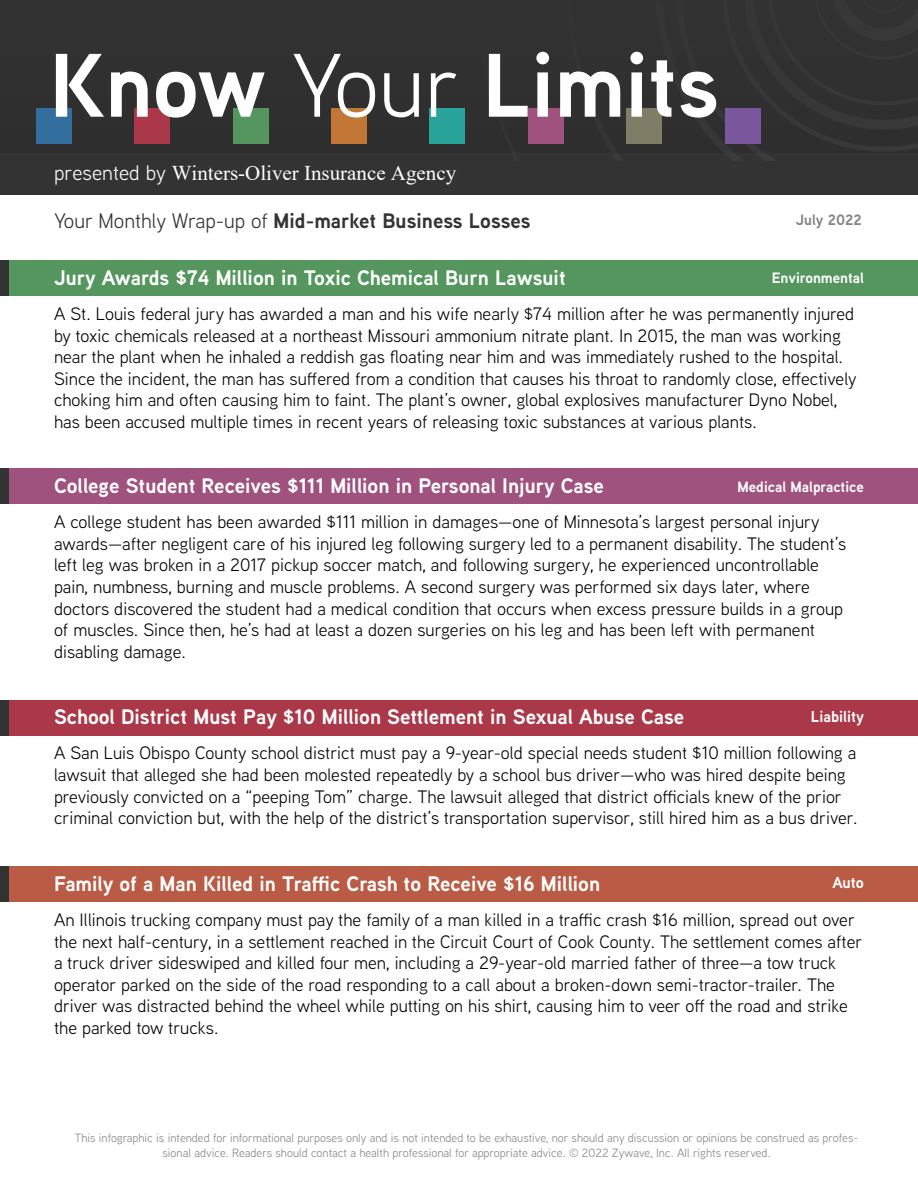
<style>
.page{position:relative;width:918px;height:1188px;background:#fff}
.page>*{position:absolute;margin:0;border:0;box-sizing:border-box;transform-origin:0 0}
.t1{font:700 90px "Aaux Next";color:#fff}
.t2{font:700 21px "Aaux Next";color:#fff}
.t3{font:700 21px "Aaux Next";color:#333}
.t4{font:21px "Times New Roman";color:#fff}
.t5{font:18px/21.6px "Aaux Next";color:#000}
.t6{font:700 15.75px "Aaux Next";color:#fff}
.t7{font:700 15px "Aaux Next";color:#fff}
.t8{font:700 15px "Aaux Next";color:#858585}
.t9{font:12px/14.4px "Aaux Next";color:#858585;text-align:center}
.s1{font-weight:400}
.s2{font-family:"Aaux Next"}
</style>
<div class="page">
<div style="left:0;top:700px;width:918px;height:36px;background:#ab3849"></div>
<div style="left:0;top:700px;width:9px;height:36px;background:#333"></div>
<div style="left:0;top:866px;width:918px;height:36px;background:#ba5c45"></div>
<div style="left:0;top:866px;width:9px;height:36px;background:#333"></div>
<div style="left:0;top:260px;width:918px;height:36px;background:#54965e"></div>
<div style="left:0;top:260px;width:9px;height:36px;background:#333"></div>
<div style="left:0;top:469px;width:918px;height:35px;background:#9e527d"></div>
<div style="left:0;top:469px;width:9px;height:35px;background:#333"></div>
<div style="left:0;top:0;width:918px;height:194px;background:#333"></div>
<div style="left:36px;top:108px;width:36px;height:36px;background:#326f9e"></div>
<div style="left:134px;top:108px;width:36px;height:36px;background:#ab3849"></div>
<div style="left:233px;top:108px;width:36px;height:36px;background:#54965e"></div>
<div style="left:331px;top:108px;width:36px;height:36px;background:#c27736"></div>
<div style="left:430px;top:108px;width:35px;height:36px;background:#27a399"></div>
<div style="left:528px;top:108px;width:36px;height:36px;background:#9e527d"></div>
<div style="left:626px;top:108px;width:36px;height:36px;background:#807d67"></div>
<div style="left:725px;top:108px;width:35px;height:36px;background:#7a579c"></div>
<p class="t1" style="left:50px;top:22px;width:671px">Know <span class="s1">Your</span> Limits</p>
<p class="t4" style="left:54px;top:161px;width:404px"><span class="s2">presented by</span> Winters-Oliver Insurance Agency</p>
<p class="t3" style="left:54px;top:205px;width:478px"><span class="s1">Your Monthly Wrap-up of</span> Mid-market Business Losses</p>
<p class="t8" style="left:796px;top:209px;width:67px">July 2022</p>
<p class="t2" style="left:54px;top:263px;width:513px">Jury Awards $74 Million in Toxic Chemical Burn Lawsuit</p>
<p class="t7" style="left:772px;top:268px;width:94px">Environmental</p>
<p class="t5" style="left:54px;top:302px;width:804px">A St. Louis federal jury has awarded a man and his wife nearly $74 million after he was permanently injured by toxic chemicals released at a northeast Missouri ammonium nitrate plant. In 2015, the man was working near the plant when he inhaled a reddish gas floating near him and was immediately rushed to the hospital.<br>Since the incident, the man has suffered from a condition that causes his throat to randomly close, effectively choking him and often causing him to faint. The plant’s owner, global explosives manufacturer Dyno Nobel, has been accused multiple times in recent years of releasing toxic substances at various plants.</p>
<p class="t2" style="left:54px;top:471px;width:551px">College Student Receives $111 Million in Personal Injury Case</p>
<p class="t7" style="left:738px;top:476px;width:128px">Medical Malpractice</p>
<p class="t5" style="left:54px;top:511px;width:794px">A college student has been awarded $111 million in damages—one of Minnesota’s largest personal injury awards—after negligent care of his injured leg following surgery led to a permanent disability. The student’s left leg was broken in a 2017 pickup soccer match, and following surgery, he experienced uncontrollable pain, numbness, burning and muscle problems. A second surgery was performed six days later, where doctors discovered the student had a medical condition that occurs when excess pressure builds in a group of muscles. Since then, he’s had at least a dozen surgeries on his leg and has been left with permanent disabling damage.</p>
<p class="t2" style="left:54px;top:702px;width:632px">School District Must Pay $10 Million Settlement in Sexual Abuse Case</p>
<p class="t6" style="left:811px;top:705px;width:55px">Liability</p>
<p class="t5" style="left:54px;top:742px;width:805px">A San Luis Obispo County school district must pay a 9-year-old special needs student $10 million following a lawsuit that alleged she had been molested repeatedly by a school bus driver—who was hired despite being previously convicted on a “peeping Tom” charge. The lawsuit alleged that district officials knew of the prior criminal conviction but, with the help of the district’s transportation supervisor, still hired him as a bus driver.</p>
<p class="t2" style="left:54px;top:869px;width:548px">Family of a Man Killed in Traffic Crash to Receive $16 Million</p>
<p class="t6" style="left:832px;top:872px;width:33px">Auto</p>
<p class="t5" style="left:54px;top:908px;width:810px">An Illinois trucking company must pay the family of a man killed in a traffic crash $16 million, spread out over the next half-century, in a settlement reached in the Circuit Court of Cook County. The settlement comes after a truck driver sideswiped and killed four men, including a 29-year-old married father of three—a tow truck operator parked on the side of the road responding to a call about a broken-down semi-tractor-trailer. The driver was distracted behind the wheel while putting on his shirt, causing him to veer off the road and strike the parked tow trucks.</p>
<p class="t9" style="left:75px;top:1131px;width:785px">This infographic is intended for informational purposes only and is not intended to be exhaustive, nor should any discussion or opinions be construed as profes&shy;sional advice. Readers should contact a health professional for appropriate advice. © 2022 Zywave, Inc. All rights reserved.</p>
</div>
